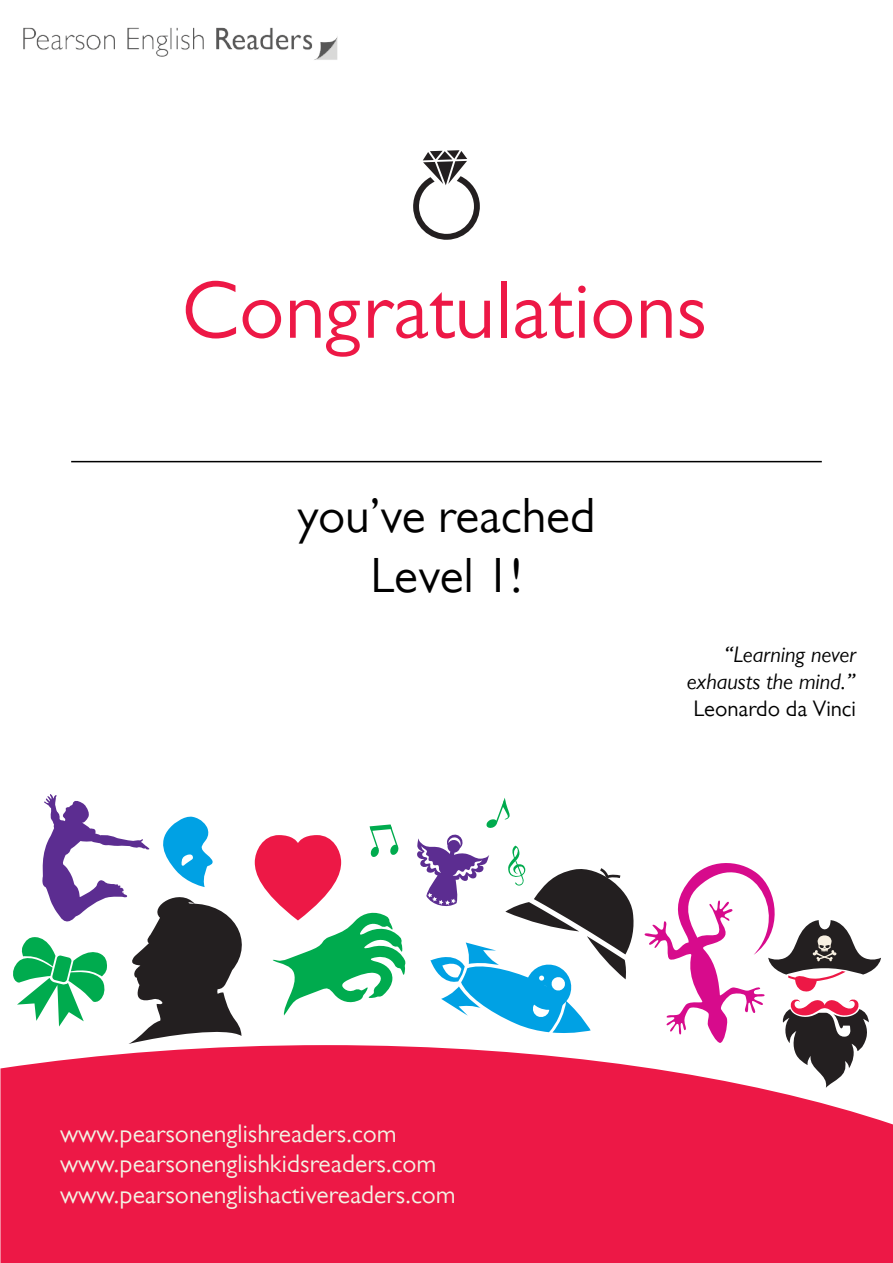
<style>
.page{position:relative;width:893px;height:1263px;background:#fff}
.page>*{position:absolute;margin:0;border:0;box-sizing:border-box;transform-origin:0 0}
.t1{font:82.5px "Gill Sans MT Pro";color:#ed1846}
.t2{font:49.5px/59.4px "Gill Sans MT Pro";color:#000;text-align:center}
.t3{font:25.5px/30.6px "Gill Sans MT Pro";color:#f3f3e4}
.t4{font:italic 22.5px/27px "Gill Sans MT Pro";color:#000;text-align:justify}
.s1{font-style:normal}
</style>
<div class="page">
<img style="left:23px;top:27px;width:315px;height:33px">
<div style="left:0;top:1045px;width:893px;height:218px;background:#ed1846"></div>
<hr style="left:71px;top:461px;width:751px;height:1px;background:#000">
<svg style="left:644px;top:863px;width:237px;height:225px"></svg>
<svg style="left:413px;top:150px;width:67px;height:90px"></svg>
<svg style="left:417px;top:834px;width:217px;height:199px"></svg>
<svg style="left:13px;top:794px;width:392px;height:250px"></svg>
<svg style="left:486px;top:798px;width:24px;height:30px"></svg>
<p class="t1" style="left:182px;top:263px;width:527px">Congratulations</p>
<p class="t2" style="left:298px;top:486px;width:299px">you’ve reached<br>Level 1!</p>
<p class="t4" style="left:687px;top:641px;width:170px;text-indent:37px">“Learning never exhausts the mind.” <span class="s1">Leonardo da Vinci</span></p>
<p class="t3" style="left:60px;top:1117px;width:397px">www.pearsonenglishreaders.com www.pearsonenglishkidsreaders.com www.pearsonenglishactivereaders.com</p>
</div>
